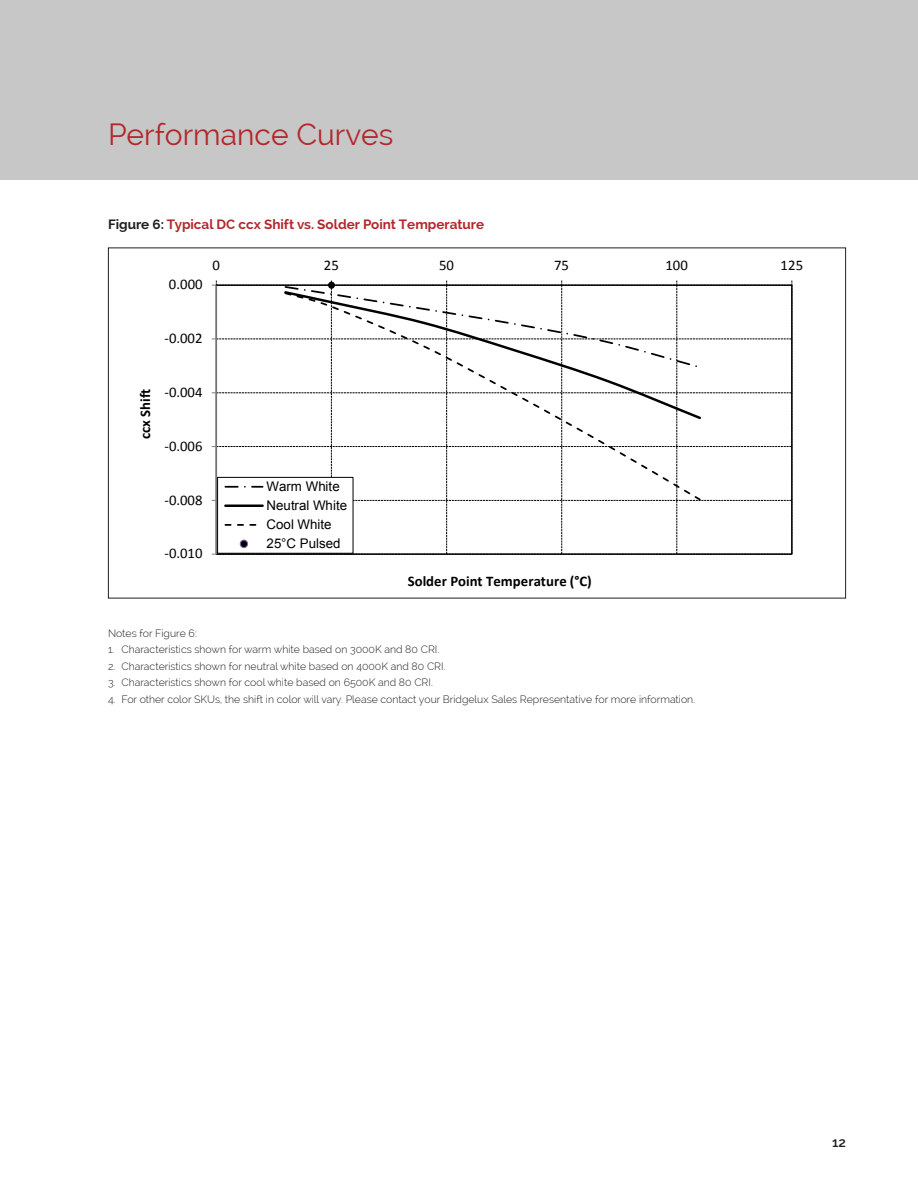
<style>
.page{position:relative;width:918px;height:1188px;background:#fff}
.page>*{position:absolute;margin:0;border:0;box-sizing:border-box;transform-origin:0 0}
.t1{font:30px "Raleway";color:#b2282c}
.t2{font:14.7px "Calibri";color:#000}
.t3{font:700 14.7px "Calibri";letter-spacing:.005em;color:#000}
.t4{font:700 13.5px "Raleway";color:#b2282c}
.t5{font:600 13.5px "Raleway";color:#221f1f}
.t6{font:13.35px/19px "Arial";letter-spacing:.005em;color:#000}
.t7{font:300 10.5px "Raleway";color:#221f1f}
.s1{color:#221f1f}
</style>
<div class="page">
<div style="left:0;top:0;width:918px;height:180px;background:#c8c7c7"></div>
<svg style="left:212px;top:281px;width:580px;height:274px"></svg>
<div style="left:240px;top:540px;width:8px;height:8px;background:#000;border-radius:50%"></div>
<div style="left:240px;top:540px;width:8px;height:8px;border:1px solid #7d60a0;border-radius:50%"></div>
<h1 class="t1" style="left:108px;top:123px;width:287px">Performance Curves</h1>
<p class="t4" style="left:108px;top:218px;width:378px"><span class="s1">Figure 6:</span> Typical DC ccx Shift vs. Solder Point Temperature</p>
<h2 class="t2" style="left:169px;top:276px;width:35px">0.000</h2>
<h2 class="t2" style="left:213px;top:256px;width:9px">0</h2>
<h2 class="t2" style="left:324px;top:256px;width:16px">25</h2>
<h2 class="t2" style="left:439px;top:256px;width:16px">50</h2>
<h2 class="t2" style="left:554px;top:256px;width:16px">75</h2>
<h2 class="t2" style="left:666px;top:256px;width:24px">100</h2>
<h2 class="t2" style="left:781px;top:256px;width:24px">125</h2>
<h2 class="t2" style="left:164px;top:329px;width:40px">-0.002</h2>
<h2 class="t3" style="left:140px;top:439px;width:52px;rotate:-90deg">ccx Shift</h2>
<h2 class="t2" style="left:164px;top:383px;width:40px">-0.004</h2>
<h2 class="t2" style="left:164px;top:437px;width:40px">-0.006</h2>
<h2 class="t2" style="left:164px;top:491px;width:40px">-0.008</h2>
<h2 class="t2" style="left:164px;top:545px;width:40px">-0.010</h2>
<p class="t6" style="left:267px;top:477px;width:82px">Warm White<br>Neutral White<br>Cool White<br>25°C Pulsed</p>
<h2 class="t3" style="left:408px;top:575px;width:186px">Solder Point Temperature (°C)</h2>
<p class="t7" style="left:108px;top:629px;width:90px">Notes for Figure 6:</p>
<p class="t7" style="left:108px;top:645px;width:333px">1. Characteristics shown for warm white based on 3000K and 80 CRI.</p>
<p class="t7" style="left:108px;top:662px;width:339px">2. Characteristics shown for neutral white based on 4000K and 80 CRI.</p>
<p class="t7" style="left:108px;top:678px;width:326px">3. Characteristics shown for cool white based on 6500K and 80 CRI.</p>
<p class="t7" style="left:108px;top:695px;width:589px">4. For other color SKUs, the shift in color will vary. Please contact your Bridgelux Sales Representative for more information.</p>
<p class="t5" style="left:832px;top:1137px;width:15px">12</p>
</div>
